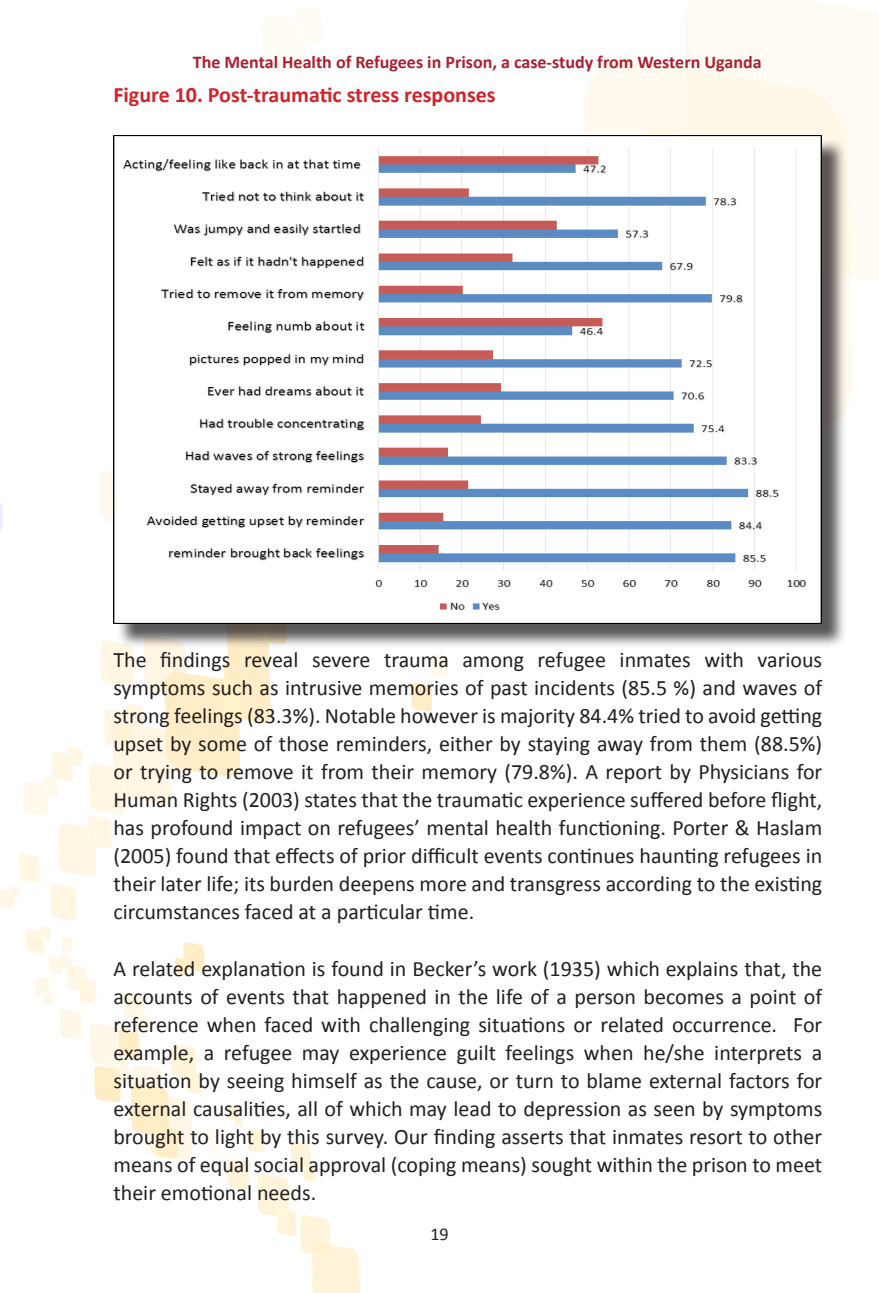
<style>
.page{position:relative;width:879px;height:1293px;background:#fff}
.page>*{position:absolute;margin:0;border:0;box-sizing:border-box;transform-origin:0 0}
.t1{font:22px/28px "Calibri";color:#231f20;text-align:justify}
.t2{font:700 22px "Calibri";color:#d1232a}
.t3{font:700 18px "Calibri";color:#aa2030}
.t4{font:18px "Calibri";color:#231f20}
</style>
<div class="page">
<svg style="left:584px;top:60px;width:268px;height:349px;fill:#fff9ef"></svg>
<svg style="left:227px;top:1104px;width:133px;height:189px"></svg>
<svg style="left:646px;top:126px;width:32px;height:9px"></svg>
<svg style="left:26px;top:926px;width:194px;height:234px"></svg>
<div style="left:684px;top:0;width:195px;height:281px;background:#fffbf3"></div>
<svg style="left:685px;top:69px;width:165px;height:209px"></svg>
<svg style="left:0;top:471px;width:447px;height:449px"></svg>
<div style="left:116px;top:138px;width:730px;height:511px;background:#231f20;opacity:.75"></div>
<img style="left:113px;top:135px;width:709px;height:489px">
<p class="t3" style="left:193px;top:51px;width:570px">The Mental Health of Refugees in Prison, a case-study from Western Uganda</p>
<p class="t2" style="left:113px;top:80px;width:384px">Figure 10. Post-traumatic stress responses</p>
<p class="t1" style="left:113px;top:646px;width:710px">The findings reveal severe trauma among refugee inmates with various symptoms such as intrusive memories of past incidents (85.5 %) and waves of strong feelings (83.3%). Notable however is majority 84.4% tried to avoid getting upset by some of those reminders, either by staying away from them (88.5%) or trying to remove it from their memory (79.8%). A report by Physicians for Human Rights (2003) states that the traumatic experience suffered before flight, has profound impact on refugees’ mental health functioning. Porter &amp; Haslam (2005) found that effects of prior difficult events continues haunting refugees in their later life; its burden deepens more and transgress according to the existing circumstances faced at a particular time.</p>
<p class="t1" style="left:113px;top:954px;width:710px">A related explanation is found in Becker’s work (1935) which explains that, the accounts of events that happened in the life of a person becomes a point of reference when faced with challenging situations or related occurrence. For example, a refugee may experience guilt feelings when he/she interprets a situation by seeing himself as the cause, or turn to blame external factors for external causalities, all of which may lead to depression as seen by symptoms brought to light by this survey. Our finding asserts that inmates resort to other means of equal social approval (coping means) sought within the prison to meet their emotional needs.</p>
<p class="t4" style="left:430px;top:1223px;width:20px">19</p>
</div>
